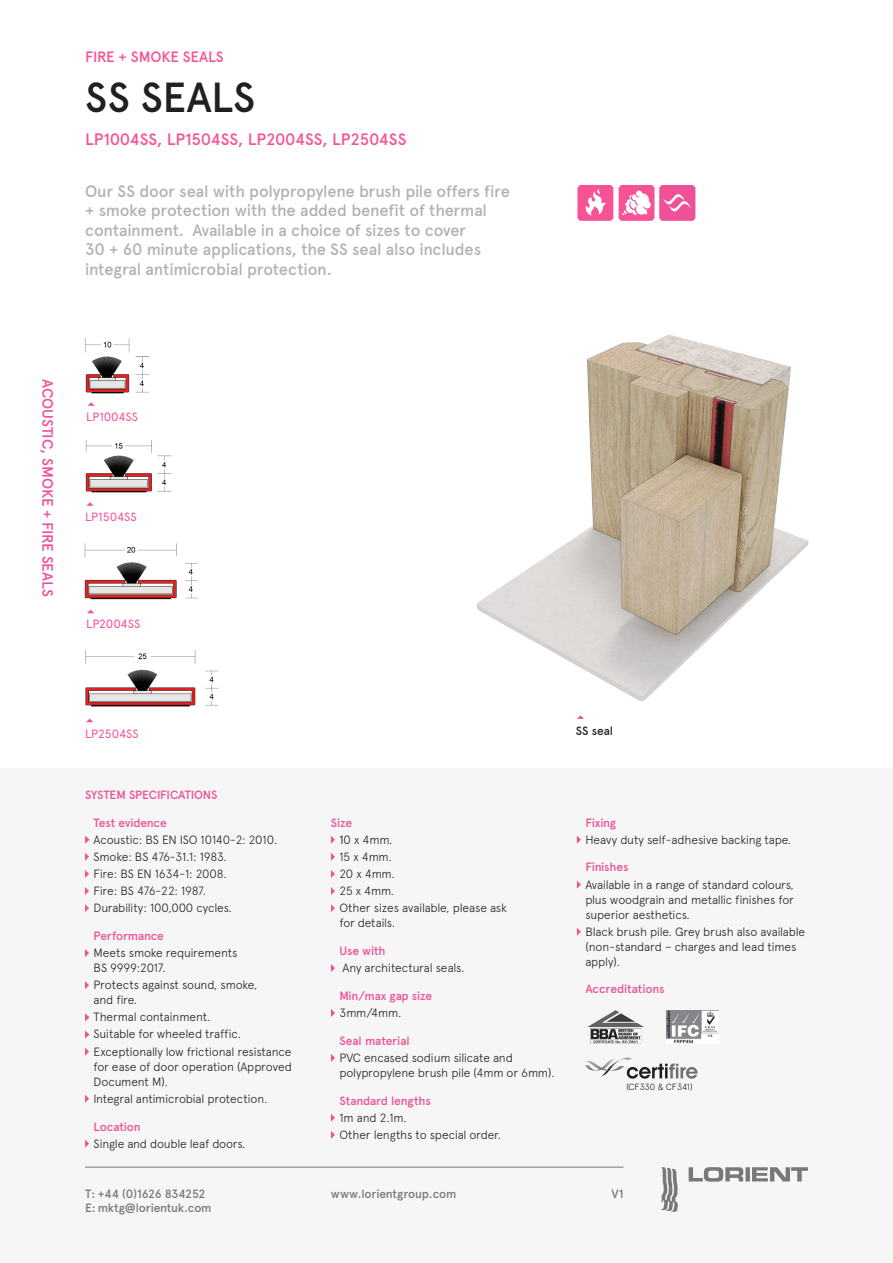
<style>
.page{position:relative;width:893px;height:1263px;background:#fff}
.page>*{position:absolute;margin:0;border:0;box-sizing:border-box;transform-origin:0 0}
.Heading__LRG_product{font:500 42px "Apercu Pro";color:#231f20}
.Product_description{font:500 16.5px/19.5px "Apercu Pro";letter-spacing:-.015em;color:#b2b2b1}
.Duty_level{font:500 16.5px "Apercu Pro";color:#f75296}
.t1{font:500 15px "Apercu Pro";letter-spacing:-.01em;color:#ef5097}
.Heading__Product_des{font:500 15px "Apercu Pro";letter-spacing:-.015em;color:#f75296}
.Spec_copy_bullet_cop{font:300 12px/15px "Apercu Pro";letter-spacing:-.015em;color:#231f20}
.Spec_copy_Last_bulle{font:300 12px/15px "Apercu Pro";letter-spacing:-.015em;color:#231f20}
.Spec_sub_heading{font:300 12px/15px "Apercu Pro";letter-spacing:-.015em;color:#231f20}
.Spec_sub_heading-2{font:500 12px "Apercu Pro";letter-spacing:-.01em;color:#ef5097}
.t2{font:500 12px "Apercu Pro";letter-spacing:-.015em;color:#787779}
.Lorient_Body{font:12px "Apercu Pro";color:#f75296}
.Spec_copy_Last_bulle-2{font:500 12px "Apercu Pro";letter-spacing:-.015em;color:#ef5097}
.System_spec_title{font:500 12px "Apercu Pro";letter-spacing:-.015em;color:#ef5097}
.Spec_copy_bullet_cop-2{font:500 12px "Apercu Pro";letter-spacing:-.01em;color:#ef5097}
.Lorient_Body-2{font:500 12px "Apercu Pro";color:#231f20}
.Body_Copy{font:300 9px "Apercu Pro";letter-spacing:-.01em;color:#231f20}
.s1{color:#000}
</style>
<div class="page">
<div style="left:0;top:768px;width:893px;height:495px;background:#f5f6f5"></div>
<svg style="left:660px;top:1167px;width:18px;height:45px"></svg>
<svg style="left:689px;top:1167px;width:119px;height:14px"></svg>
<hr style="left:85px;top:1167px;width:538px;height:1px;background:#787779">
<svg style="left:85px;top:836px;width:5px;height:8px"></svg>
<svg style="left:85px;top:853px;width:4px;height:8px"></svg>
<svg style="left:85px;top:870px;width:4px;height:8px"></svg>
<svg style="left:85px;top:887px;width:4px;height:8px"></svg>
<svg style="left:85px;top:904px;width:4px;height:8px"></svg>
<svg style="left:85px;top:949px;width:4px;height:8px"></svg>
<svg style="left:85px;top:981px;width:4px;height:8px"></svg>
<svg style="left:85px;top:1013px;width:5px;height:8px"></svg>
<svg style="left:85px;top:1030px;width:5px;height:8px"></svg>
<svg style="left:85px;top:1047px;width:4px;height:8px"></svg>
<svg style="left:85px;top:1095px;width:4px;height:8px"></svg>
<svg style="left:85px;top:1139px;width:4px;height:8px"></svg>
<svg style="left:331px;top:836px;width:4px;height:8px"></svg>
<svg style="left:331px;top:853px;width:4px;height:8px"></svg>
<svg style="left:331px;top:870px;width:4px;height:8px"></svg>
<svg style="left:331px;top:887px;width:4px;height:8px"></svg>
<svg style="left:331px;top:904px;width:4px;height:8px"></svg>
<svg style="left:331px;top:964px;width:4px;height:8px"></svg>
<svg style="left:331px;top:1009px;width:4px;height:8px"></svg>
<svg style="left:331px;top:1054px;width:4px;height:8px"></svg>
<svg style="left:331px;top:1114px;width:4px;height:8px"></svg>
<svg style="left:331px;top:1131px;width:4px;height:8px"></svg>
<svg style="left:577px;top:836px;width:4px;height:8px"></svg>
<svg style="left:577px;top:880px;width:4px;height:8px"></svg>
<svg style="left:577px;top:928px;width:4px;height:8px"></svg>
<svg style="left:577px;top:715px;width:7px;height:4px"></svg>
<svg style="left:619px;top:185px;width:76px;height:36px"></svg>
<svg style="left:577px;top:185px;width:36px;height:36px"></svg>
<svg style="left:86px;top:502px;width:8px;height:4px"></svg>
<svg style="left:87px;top:610px;width:7px;height:3px"></svg>
<svg style="left:88px;top:402px;width:7px;height:4px"></svg>
<svg style="left:86px;top:719px;width:7px;height:3px"></svg>
<img style="left:477px;top:334px;width:332px;height:367px">
<img style="left:85px;top:338px;width:65px;height:56px">
<img style="left:85px;top:440px;width:87px;height:53px">
<img style="left:84px;top:543px;width:114px;height:67px">
<img style="left:85px;top:650px;width:134px;height:57px">
<img style="left:588px;top:1011px;width:55px;height:33px">
<img style="left:667px;top:1011px;width:51px;height:33px">
<svg style="left:585px;top:1057px;width:113px;height:22px"></svg>
<p class="Heading__Product_des" style="left:85px;top:45px;width:140px">FIRE + SMOKE SEALS</p>
<p class="Heading__LRG_product" style="left:85px;top:66px;width:172px">SS SEALS</p>
<p class="Duty_level" style="left:85px;top:126px;width:323px">LP1004SS, LP1504SS, LP2004SS, LP2504SS</p>
<p class="Product_description" style="left:85px;top:180px;width:426px">Our SS door seal with polypropylene brush pile offers fire + smoke protection with the added benefit of thermal containment. Available in a choice of sizes to cover<br>30 + 60 minute applications, the SS seal also includes integral antimicrobial protection.</p>
<p class="t1" style="left:59px;top:379px;width:219px;rotate:90deg">ACOUSTIC, SMOKE + FIRE SEALS</p>
<p class="Lorient_Body" style="left:86px;top:407px;width:53px">LP1004SS</p>
<p class="Lorient_Body" style="left:85px;top:507px;width:53px">LP1504SS</p>
<p class="Lorient_Body" style="left:86px;top:615px;width:56px">LP2004SS</p>
<p class="Lorient_Body" style="left:85px;top:725px;width:55px">LP2504SS</p>
<p class="System_spec_title" style="left:85px;top:785px;width:134px">SYSTEM SPECIFICATIONS</p>
<p class="Spec_sub_heading-2" style="left:94px;top:813px;width:75px">Test evidence</p>
<p class="Spec_copy_bullet_cop" style="left:94px;top:831px;width:185px">Acoustic: BS EN ISO 10140-2: 2010.</p>
<p class="Spec_copy_bullet_cop" style="left:94px;top:848px;width:135px">Smoke: BS 476-31.1: 1983.</p>
<p class="Spec_copy_bullet_cop" style="left:94px;top:865px;width:135px">Fire: BS EN 1634-1: 2008.</p>
<p class="Spec_copy_bullet_cop" style="left:94px;top:882px;width:114px">Fire: BS 476-22: 1987.</p>
<p class="Spec_copy_bullet_cop" style="left:94px;top:899px;width:140px">Durability: 100,000 cycles.</p>
<p class="Spec_sub_heading-2" style="left:94px;top:927px;width:72px">Performance</p>
<p class="Spec_copy_bullet_cop" style="left:94px;top:944px;width:145px">Meets smoke requirements<br>BS 9999:2017.</p>
<p class="Spec_copy_bullet_cop" style="left:94px;top:976px;width:165px">Protects against sound, smoke, and fire.</p>
<p class="Spec_copy_bullet_cop" style="left:94px;top:1008px;width:118px">Thermal containment.</p>
<p class="Spec_copy_Last_bulle" style="left:94px;top:1026px;width:149px">Suitable for wheeled traffic.</p>
<p class="Spec_copy_bullet_cop" style="left:94px;top:1043px;width:200px;text-align:justify">Exceptionally low frictional resistance for ease of door operation (Approved Document M).</p>
<p class="Spec_copy_Last_bulle" style="left:94px;top:1090px;width:176px">Integral antimicrobial protection.</p>
<p class="Spec_sub_heading-2" style="left:94px;top:1117px;width:49px">Location</p>
<p class="Spec_sub_heading" style="left:94px;top:1135px;width:154px">Single and double leaf doors.</p>
<p class="Lorient_Body-2" style="left:576px;top:722px;width:39px">SS seal</p>
<p class="Spec_sub_heading-2" style="left:331px;top:813px;width:23px">Size</p>
<p class="Spec_sub_heading" style="left:339px;top:831px;width:55px"><span class="s1">1</span>0 x 4mm.</p>
<p class="Spec_sub_heading" style="left:339px;top:848px;width:54px">15 x 4mm.</p>
<p class="Spec_sub_heading" style="left:339px;top:865px;width:57px">20 x 4mm.</p>
<p class="Spec_sub_heading" style="left:339px;top:882px;width:56px">25 x 4mm.</p>
<p class="Spec_sub_heading" style="left:339px;top:899px;width:169px">Other sizes available, please ask for details.</p>
<p class="Spec_copy_Last_bulle-2" style="left:339px;top:942px;width:48px">Use with</p>
<p class="Spec_copy_Last_bulle" style="left:342px;top:959px;width:123px">Any architectural seals.</p>
<p class="Spec_copy_Last_bulle-2" style="left:339px;top:986px;width:94px">Min/max gap size</p>
<p class="Spec_copy_Last_bulle" style="left:339px;top:1004px;width:63px">3mm/4mm.</p>
<p class="Spec_sub_heading-2" style="left:339px;top:1031px;width:72px">Seal material</p>
<p class="Spec_copy_Last_bulle" style="left:339px;top:1049px;width:217px">PVC encased sodium silicate and polypropylene brush pile (4mm or 6mm).</p>
<p class="Spec_sub_heading-2" style="left:339px;top:1091px;width:93px">Standard lengths</p>
<p class="Spec_copy_bullet_cop" style="left:339px;top:1109px;width:69px">1m and 2.1m.</p>
<p class="Spec_copy_bullet_cop" style="left:339px;top:1126px;width:163px">Other lengths to special order.</p>
<p class="Spec_sub_heading-2" style="left:585px;top:813px;width:32px">Fixing</p>
<p class="Spec_copy_Last_bulle" style="left:585px;top:831px;width:207px">Heavy duty self-adhesive backing tape.</p>
<p class="Spec_sub_heading-2" style="left:585px;top:858px;width:45px">Finishes</p>
<p class="Spec_copy_bullet_cop" style="left:585px;top:876px;width:210px;text-align:justify">Available in a range of standard colours, plus woodgrain and metallic finishes for superior aesthetics.</p>
<p class="Spec_copy_bullet_cop" style="left:585px;top:923px;width:221px">Black brush pile. Grey brush also available (non-standard – charges and lead times apply).</p>
<p class="Spec_copy_bullet_cop-2" style="left:585px;top:980px;width:81px">Accreditations</p>
<p class="Body_Copy" style="left:626px;top:1080px;width:68px">(CF330 &amp; CF341)</p>
<p class="t2" style="left:85px;top:1184px;width:122px">T: +44 (0)1626 834252</p>
<p class="t2" style="left:331px;top:1184px;width:127px">www.lorientgroup.com</p>
<p class="t2" style="left:612px;top:1184px;width:13px">V1</p>
<p class="t2" style="left:85px;top:1199px;width:128px">E: mktg@lorientuk.com</p>
</div>
